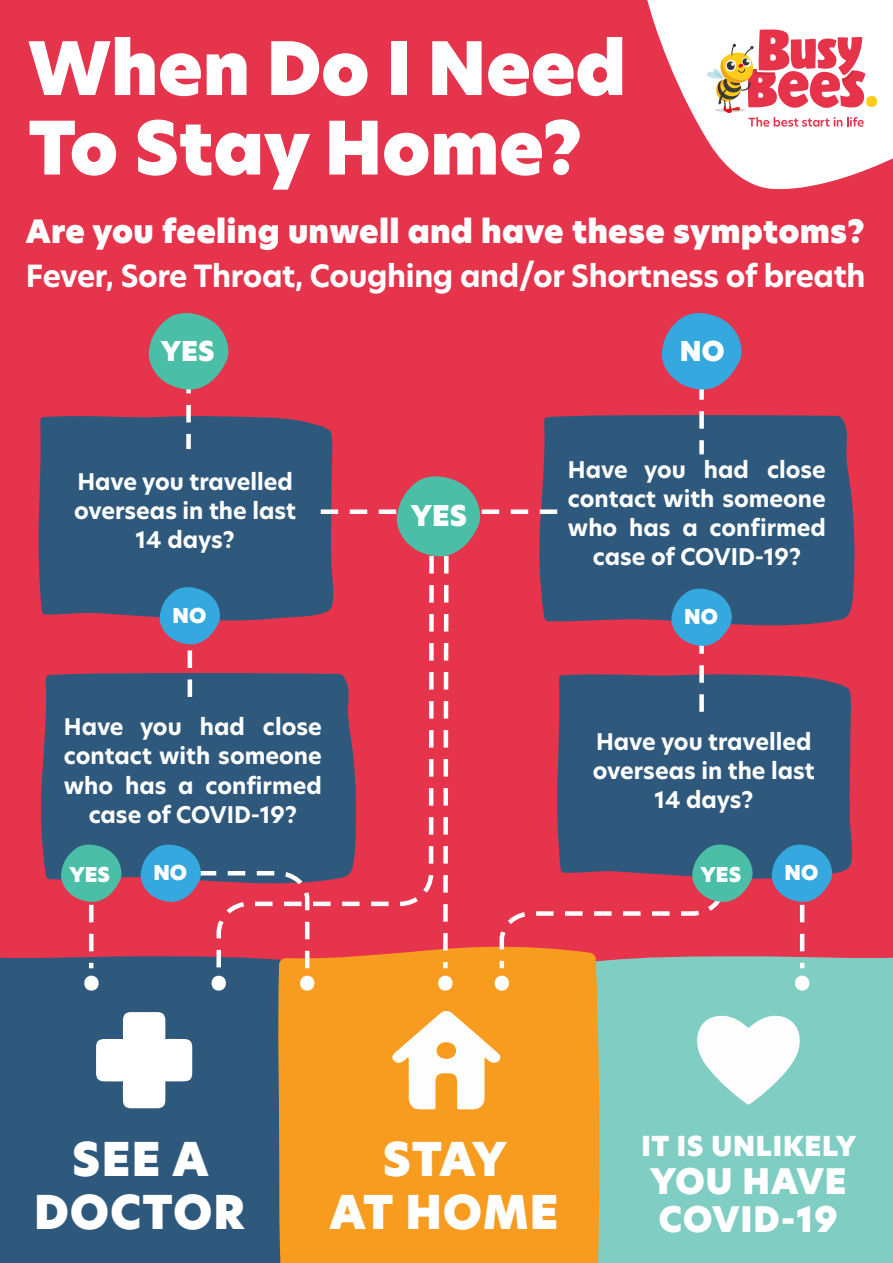
<style>
.page{position:relative;width:893px;height:1263px;background:#e5344b}
.page>*{position:absolute;margin:0;border:0;box-sizing:border-box;transform-origin:0 0}
.t1{font:72px/79.5px "Hero New Super";color:#fff}
.t2{font:45.6px/52.5px "Hero New Super";letter-spacing:.03em;color:#fff;text-align:center}
.t3{font:34.5px/37.5px "Hero New Super";letter-spacing:.03em;color:#fff}
.t4{font:31.5px "Hero New Super";letter-spacing:.01em;color:#fff}
.t5{font:700 30px "Hero New";letter-spacing:-.01em;color:#fff}
.t6{font:28.05px "Hero New Super";color:#fff}
.t7{font:27px "Hero New Super";letter-spacing:.03em;color:#fff}
.t8{font:26.85px "Hero New Super";color:#fff}
.t9{font:700 22.5px/29.1px "Hero New";color:#fff;text-align:center}
.t10{font:20.1px "Hero New Super";color:#fff}
</style>
<div class="page">
<div style="left:601px;top:956px;width:292px;height:307px;background:#80cdc4"></div>
<div style="left:0;top:956px;width:271px;height:307px;background:#2f597c"></div>
<div style="left:271px;top:949px;width:330px;height:314px;background:#f89c1f"></div>
<div style="left:38px;top:416px;width:295px;height:205px;background:#2f597c"></div>
<div style="left:541px;top:415px;width:314px;height:211px;background:#2f597c"></div>
<svg style="left:647px;top:0;width:246px;height:190px;fill:#fff"></svg>
<svg style="left:706px;top:27px;width:171px;height:100px"></svg>
<svg style="left:391px;top:1010px;width:110px;height:100px;background:#face94"></svg>
<svg style="left:96px;top:1012px;width:96px;height:96px;background:#bbc9d4"></svg>
<svg style="left:696px;top:1015px;width:104px;height:90px;background:#d4edeb"></svg>
<div style="left:41px;top:673px;width:173px;height:207px;background:#2f597c"></div>
<div style="left:562px;top:674px;width:290px;height:205px;background:#2f597c"></div>
<svg style="left:160px;top:585px;width:54px;height:122px"></svg>
<svg style="left:671px;top:587px;width:61px;height:130px"></svg>
<svg style="left:441px;top:507px;width:121px;height:466px"></svg>
<svg style="left:214px;top:507px;width:222px;height:466px"></svg>
<svg style="left:397px;top:476px;width:84px;height:81px"></svg>
<svg style="left:772px;top:843px;width:60px;height:125px"></svg>
<svg style="left:61px;top:843px;width:61px;height:125px"></svg>
<svg style="left:662px;top:313px;width:80px;height:141px"></svg>
<svg style="left:149px;top:313px;width:80px;height:136px"></svg>
<svg style="left:82px;top:976px;width:19px;height:15px"></svg>
<svg style="left:140px;top:843px;width:177px;height:148px"></svg>
<svg style="left:436px;top:976px;width:19px;height:15px"></svg>
<svg style="left:492px;top:843px;width:261px;height:148px"></svg>
<svg style="left:792px;top:976px;width:20px;height:15px"></svg>
<h1 class="t1" style="left:28px;top:30px;width:599px">When Do I Need<br>To Stay Home?</h1>
<h3 class="t4" style="left:26px;top:209px;width:840px">Are you feeling unwell and have these symptoms?</h3>
<h3 class="t5" style="left:26px;top:256px;width:841px">Fever, Sore Throat, Coughing and/or Shortness of breath</h3>
<p class="t8" style="left:161px;top:333px;width:55px">YES</p>
<p class="t8" style="left:680px;top:333px;width:46px">NO</p>
<p class="t9" style="left:74px;top:467px;width:223px">Have you travelled overseas in the last<br>14 days?</p>
<p class="t6" style="left:411px;top:497px;width:58px">YES</p>
<p class="t9" style="left:568px;top:455px;width:259px">Have you had close contact with someone who has a confirmed case of COVID-19?</p>
<p class="t10" style="left:172px;top:602px;width:35px">NO</p>
<p class="t10" style="left:684px;top:603px;width:35px">NO</p>
<p class="t9" style="left:64px;top:712px;width:259px">Have you had close contact with someone who has a confirmed case of COVID-19?</p>
<p class="t9" style="left:593px;top:727px;width:223px">Have you travelled overseas in the last<br>14 days?</p>
<p class="t10" style="left:69px;top:861px;width:42px">YES</p>
<p class="t10" style="left:700px;top:861px;width:42px">YES</p>
<p class="t10" style="left:784px;top:859px;width:35px">NO</p>
<p class="t10" style="left:153px;top:859px;width:35px">NO</p>
<h2 class="t2" style="left:34px;top:1133px;width:213px">SEE A<br>DOCTOR</h2>
<p class="t7" style="left:641px;top:1128px;width:216px">IT IS UNLIKELY</p>
<h2 class="t2" style="left:330px;top:1133px;width:231px">STAY<br>AT HOME</h2>
<h3 class="t3" style="left:650px;top:1163px;width:198px">YOU HAVE<br>COVID-19</h3>
</div>
